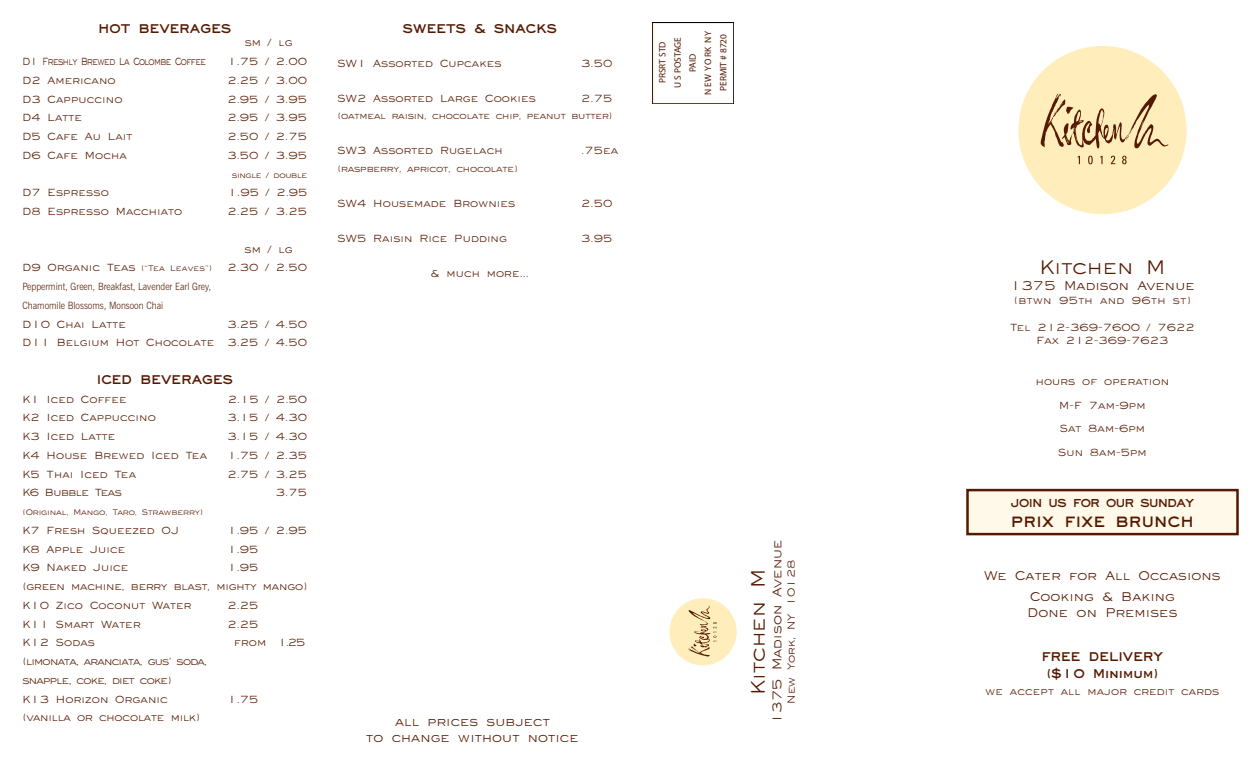
<style>
.page{position:relative;width:1260px;height:765px;background:#fff}
.page>*{position:absolute;margin:0;border:0;box-sizing:border-box;transform-origin:0 0}
.t1{font:21.25px "Eyechart";color:#551900}
.t2{font:700 16.25px "Eyechart";color:#551900}
.t3{font:13.75px/16.5px "Eyechart";color:#551900;text-align:center}
.t4{font:700 13.75px/16.5px "Eyechart";color:#551900;text-align:center}
.t5{font:700 12.5px "Eyechart";letter-spacing:-.05em;color:#551900}
.t6{font:11.25px/23.8px "Eyechart";color:#551900;text-align:center}
.t7{font:11.25px/18.8px "Eyechart";letter-spacing:-.025em;color:#551900}
.t8{font:11.25px/18.8px "Eyechart";letter-spacing:-.075em;color:#551900}
.t9{font:11.25px "Eyechart";letter-spacing:-.08em;color:#551900;scale:.9 1}
.t10{font:11.25px "Eyechart";letter-spacing:.025em;color:#551900}
.t11{font:11.25px "Eyechart";letter-spacing:-.05em;color:#551900}
.t12{font:300 10px/18.8px "News Gothic BT";color:#551900;scale:.9 1}
.t13{font:10px "Eyechart";letter-spacing:-.025em;color:#551900}
.t14{font:9.38px/15.2px "Myriad";color:#551900;text-align:center}
.t15{font:8.75px "Eyechart";letter-spacing:-.025em;color:#551900}
.t16{font:8.75px "Eyechart";letter-spacing:-.05em;color:#551900}
.s1{color:#fff}
.s2{font-size:8.75px}
</style>
<div class="page">
<div style="left:1018px;top:46px;width:169px;height:168px;background:#feb;border-radius:50%"></div>
<svg style="left:1040px;top:93px;width:129px;height:56px"></svg>
<svg style="left:1078px;top:156px;width:2px;height:8px"></svg>
<svg style="left:1088px;top:156px;width:5px;height:8px"></svg>
<svg style="left:1100px;top:156px;width:3px;height:8px"></svg>
<svg style="left:1111px;top:156px;width:4px;height:8px"></svg>
<svg style="left:1122px;top:156px;width:5px;height:8px"></svg>
<div style="left:669px;top:598px;width:68px;height:67px;background:#feb;border-radius:50%"></div>
<svg style="left:688px;top:605px;width:29px;height:52px"></svg>
<div style="left:966px;top:489px;width:273px;height:46px;background:#fff9ea;border:2px solid #551900"></div>
<hr style="left:652px;top:22px;width:1px;height:82px;background:#551900">
<hr style="left:652px;top:103px;width:82px;height:1px;background:#551900">
<hr style="left:733px;top:22px;width:1px;height:82px;background:#000">
<hr style="left:652px;top:22px;width:82px;height:1px;background:#000">
<p class="t4" style="left:99px;top:20px;width:134px">HOT BEVERAGES</p>
<p class="t6" style="left:245px;top:31px;width:64px">sm / lg <span class="s1">g</span></p>
<p class="t9" style="left:22px;top:55px;width:206px">D1 Freshly Brewed La Colombe Coffee</p>
<p class="t6" style="left:228px;top:49px;width:81px">1.75 / 2.00</p>
<p class="t6" style="left:23px;top:68px;width:95px">D2 Americano</p>
<p class="t6" style="left:228px;top:68px;width:81px">2.25 / 3.00</p>
<p class="t6" style="left:23px;top:87px;width:102px">D3 Cappuccino</p>
<p class="t6" style="left:228px;top:87px;width:81px">2.95 / 3.95</p>
<p class="t6" style="left:23px;top:106px;width:61px">D4 Latte</p>
<p class="t6" style="left:228px;top:106px;width:81px">2.95 / 3.95</p>
<p class="t6" style="left:23px;top:124px;width:112px">D5 Cafe Au Lait</p>
<p class="t6" style="left:228px;top:124px;width:81px">2.50 / 2.75</p>
<p class="t6" style="left:23px;top:143px;width:106px">D6 Cafe Mocha</p>
<p class="t6" style="left:228px;top:143px;width:81px">3.50 / 3.95</p>
<p class="t16" style="left:232px;top:170px;width:77px">single / double</p>
<p class="t6" style="left:22px;top:181px;width:88px">D7 Espresso</p>
<p class="t6" style="left:228px;top:181px;width:81px">1.95 / 2.95</p>
<p class="t6" style="left:22px;top:199px;width:161px">D8 Espresso Macchiato</p>
<p class="t6" style="left:227px;top:199px;width:81px">2.25 / 3.25</p>
<p class="t6" style="left:245px;top:237px;width:64px">sm / lg <span class="s1">g</span></p>
<p class="t6" style="left:23px;top:256px;width:191px">D9 Organic Teas <span class="s2">(“Tea Leaves”)</span></p>
<p class="t6" style="left:227px;top:256px;width:81px">2.30 / 2.50</p>
<p class="t12" style="left:22px;top:277px;width:211px">Peppermint, Green, Breakfast, Lavender Earl Grey,<br>Chamomile Blossoms, Monsoon Chai</p>
<p class="t6" style="left:22px;top:312px;width:105px">D10 Chai Latte</p>
<p class="t6" style="left:22px;top:314px;width:286px;line-height:18.8px;text-align:right">3.25 / 4.50<br>D11 Belgium Hot Chocolate 3.25 / 4.50</p>
<p class="t4" style="left:97px;top:371px;width:138px">ICED BEVERAGES</p>
<p class="t6" style="left:22px;top:387px;width:106px">K1 Iced Coffee</p>
<p class="t6" style="left:228px;top:387px;width:81px">2.15 / 2.50</p>
<p class="t6" style="left:22px;top:406px;width:135px">K2 Iced Cappuccino</p>
<p class="t6" style="left:227px;top:406px;width:81px">3.15 / 4.30</p>
<p class="t6" style="left:22px;top:424px;width:94px">K3 Iced Latte</p>
<p class="t6" style="left:227px;top:424px;width:81px">3.15 / 4.30</p>
<p class="t6" style="left:22px;top:443px;width:186px">K4 House Brewed Iced Tea</p>
<p class="t6" style="left:227px;top:443px;width:81px">1.75 / 2.35</p>
<p class="t6" style="left:22px;top:462px;width:115px">K5 Thai Iced Tea</p>
<p class="t6" style="left:227px;top:462px;width:81px">2.75 / 3.25</p>
<p class="t11" style="left:22px;top:486px;width:101px">K6 Bubble Teas</p>
<p class="t15" style="left:22px;top:507px;width:182px">(Original, Mango, Taro, Strawberry)</p>
<p class="t6" style="left:22px;top:518px;width:158px">K7 Fresh Squeezed OJ</p>
<p class="t6" style="left:227px;top:518px;width:81px">1.95 / 2.95</p>
<p class="t6" style="left:22px;top:537px;width:105px">K8 Apple Juice</p>
<p class="t6" style="left:227px;top:537px;width:33px">1.95</p>
<p class="t6" style="left:22px;top:556px;width:108px">K9 Naked Juice</p>
<p class="t7" style="left:22px;top:558px;width:286px;text-indent:205px">1.95<br>(green machine, berry blast, mighty mango)<br>K10 Zico Coconut Water</p>
<p class="t6" style="left:227px;top:593px;width:33px">2.25</p>
<p class="t6" style="left:22px;top:612px;width:120px">K11 Smart Water</p>
<p class="t6" style="left:227px;top:612px;width:33px">2.25</p>
<p class="t6" style="left:22px;top:631px;width:74px">K12 Sodas</p>
<p class="t6" style="left:234px;top:631px;width:73px">from 1.25</p>
<p class="t8" style="left:22px;top:652px;width:186px">(limonata, aranciata, gus’ soda, snapple, coke, diet coke)<br>K13 Horizon Organic</p>
<p class="t6" style="left:227px;top:687px;width:33px">1.75</p>
<p class="t7" style="left:22px;top:708px;width:179px">(vanilla or chocolate milk)</p>
<p class="t4" style="left:403px;top:20px;width:156px">SWEETS &amp; SNACKS</p>
<p class="t6" style="left:338px;top:51px;width:166px">SW1 Assorted Cupcakes</p>
<p class="t6" style="left:581px;top:51px;width:33px">3.50</p>
<p class="t6" style="left:338px;top:86px;width:200px">SW2 Assorted Large Cookies</p>
<p class="t6" style="left:581px;top:86px;width:33px">2.75</p>
<p class="t13" style="left:338px;top:110px;width:277px">(oatmeal raisin, chocolate chip, peanut butter)</p>
<p class="t6" style="left:338px;top:139px;width:167px">SW3 Assorted Rugelach</p>
<p class="t6" style="left:581px;top:139px;width:38px">.75ea</p>
<p class="t13" style="left:338px;top:163px;width:182px">(raspberry, apricot, chocolate)</p>
<p class="t6" style="left:338px;top:191px;width:179px">SW4 Housemade Brownies</p>
<p class="t6" style="left:581px;top:191px;width:33px">2.50</p>
<p class="t6" style="left:338px;top:226px;width:171px">SW5 Raisin Rice Pudding</p>
<p class="t6" style="left:581px;top:226px;width:33px">3.95</p>
<p class="t6" style="left:431px;top:261px;width:100px">&amp; much more...</p>
<p class="t3" style="left:366px;top:712px;width:214px">all prices subject<br>to change without notice</p>
<p class="t14" style="left:655px;top:95px;width:66px;rotate:-90deg">PRSRT STD<br>U S POSTAGE<br>PAID<br>NEW YORK NY<br>PERMIT # 8720</p>
<p class="t3" style="left:768px;top:724px;width:186px;rotate:-90deg">1375 Madison Avenue</p>
<p class="t6" style="left:779px;top:704px;width:146px;rotate:-90deg">New York, NY 10128</p>
<h1 class="t1" style="left:745px;top:695px;width:128px;rotate:-90deg">Kitchen M</h1>
<h1 class="t1" style="left:1039px;top:254px;width:128px">Kitchen M</h1>
<p class="t3" style="left:1010px;top:277px;width:186px">1375 Madison Avenue</p>
<p class="t10" style="left:1014px;top:293px;width:179px">(btwn 95th and 96th st)</p>
<p class="t6" style="left:1010px;top:320px;width:186px;line-height:13.5px">Tel 212-369-7600 / 7622<br>Fax 212-369-7623</p>
<p class="t6" style="left:1036px;top:369px;width:135px">hours of operation<br>M-F 7am-9pm<br>Sat 8am-6pm<br>Sun 8am-5pm</p>
<p class="t5" style="left:1011px;top:496px;width:17px">JOIN</p>
<p class="t5" style="left:1048px;top:496px;width:43px">US FOR</p>
<p class="t5" style="left:1106px;top:496px;width:10px">OUR</p>
<p class="t5" style="left:1141px;top:496px;width:19px">SUNDA</p>
<p class="t5" style="left:1186px;top:496px;width:10px">Y</p>
<h2 class="t2" style="left:1011px;top:512px;width:64px">PRIX FIXE</h2>
<h2 class="t2" style="left:1116px;top:512px;width:40px">BRUNCH</h2>
<p class="t3" style="left:984px;top:566px;width:238px;line-height:20.2px">We Cater for All Occasions<br>Cooking &amp; Baking</p>
<p class="t3" style="left:1027px;top:604px;width:152px">Done on Premises</p>
<p class="t4" style="left:1042px;top:649px;width:123px">FREE DELIVERY ($10 MINIMUM)</p>
<p class="t6" style="left:986px;top:679px;width:235px">we accept all major credit cards</p>
</div>
